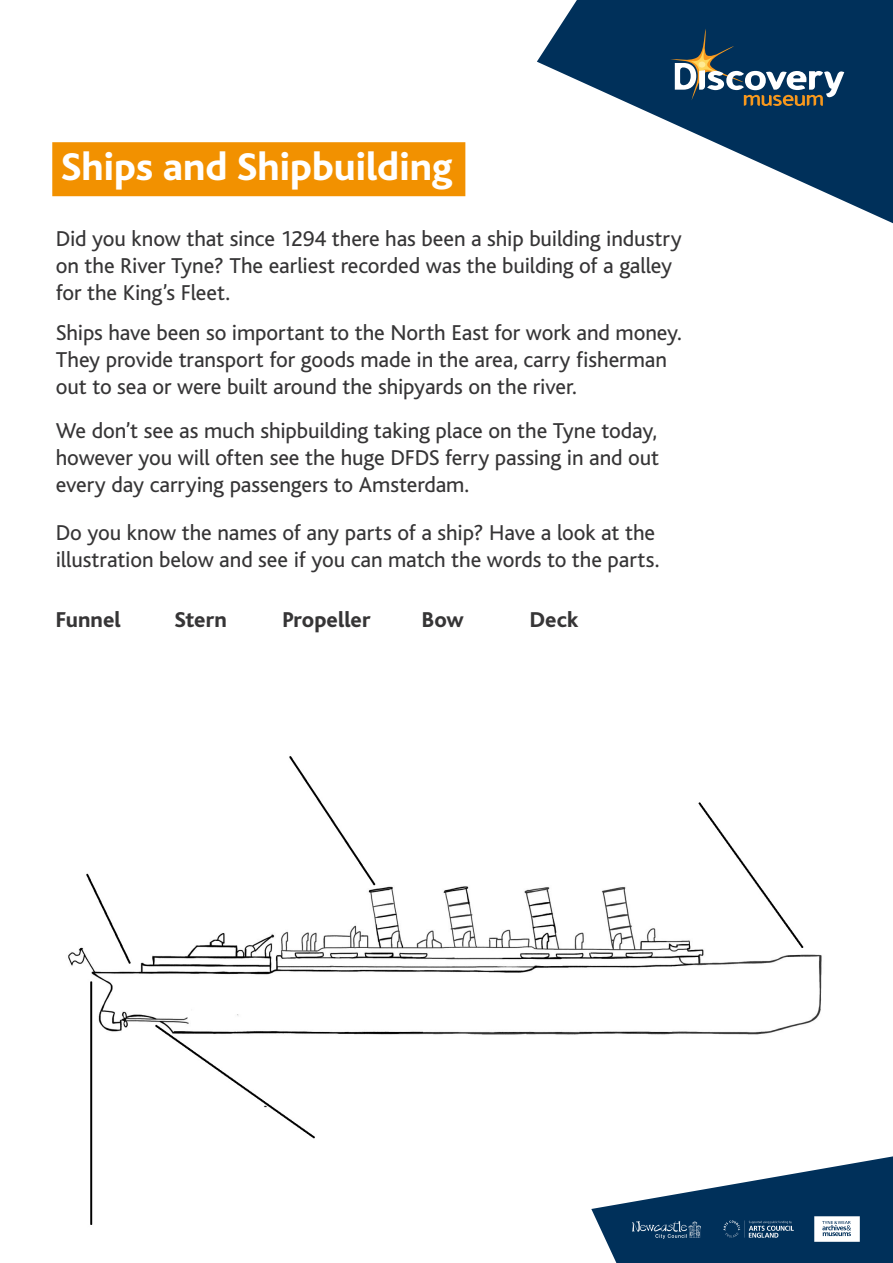
<style>
.page{position:relative;width:893px;height:1263px;background:#fff}
.page>*{position:absolute;margin:0;border:0;box-sizing:border-box;transform-origin:0 0}
.t1{font:800 40.5px "Bliss";letter-spacing:-.005em;color:#fff}
.t2{font:22.5px/27px "Bliss";letter-spacing:-.005em;color:#363536}
.t3{font:800 22.5px "Bliss";color:#363536}
</style>
<div class="page">
<img style="left:68px;top:756px;width:754px;height:469px">
<div style="left:52px;top:142px;width:413px;height:54px;background:#f29100"></div>
<svg style="left:537px;top:0;width:356px;height:223px;fill:#00305a"></svg>
<svg style="left:670px;top:29px;width:174px;height:77px;background:#33546e"></svg>
<svg style="left:591px;top:1156px;width:302px;height:107px"></svg>
<img style="left:633px;top:1221px;width:68px;height:17px">
<img style="left:723px;top:1220px;width:71px;height:17px">
<img style="left:814px;top:1216px;width:45px;height:25px">
<h1 class="t1" style="left:61px;top:146px;width:393px">Ships and Shipbuilding</h1>
<p class="t2" style="left:56px;top:225px;width:627px">Did you know that since 1294 there has been a ship building industry on the River Tyne? The earliest recorded was the building of a galley for the King’s Fleet.</p>
<p class="t2" style="left:56px;top:319px;width:627px">Ships have been so important to the North East for work and money.<br>They provide transport for goods made in the area, carry fisherman out to sea or were built around the shipyards on the river.</p>
<p class="t2" style="left:56px;top:417px;width:605px;text-align:justify">We don’t see as much shipbuilding taking place on the Tyne today, however you will often see the huge DFDS ferry passing in and out every day carrying passengers to Amsterdam.</p>
<p class="t2" style="left:56px;top:519px;width:605px">Do you know the names of any parts of a ship? Have a look at the illustration below and see if you can match the words to the parts.</p>
<p class="t3" style="left:56px;top:608px;width:67px">Funnel</p>
<p class="t3" style="left:174px;top:608px;width:54px">Stern</p>
<p class="t3" style="left:282px;top:608px;width:90px">Propeller</p>
<p class="t3" style="left:422px;top:608px;width:43px">Bow</p>
<p class="t3" style="left:530px;top:608px;width:50px">Deck</p>
</div>
